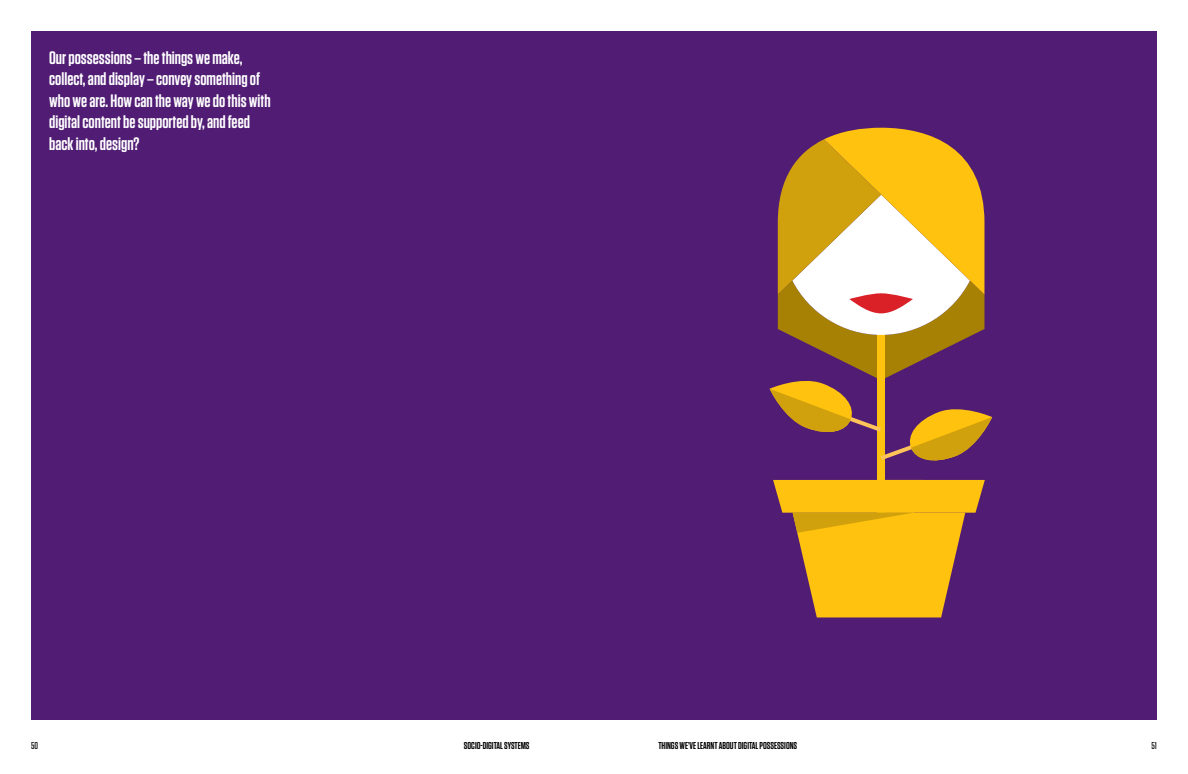
<style>
.page{position:relative;width:1188px;height:774px;background:#fff}
.page>*{position:absolute;margin:0;border:0;box-sizing:border-box;transform-origin:0 0}
.t1{font:600 18px/21.6px "Tungsten";color:#fff}
.t2{font:600 10px "Tungsten";color:#000}
.t3{font:500 10px "Tungsten";color:#000}
</style>
<div class="page">
<div style="left:31px;top:31px;width:1126px;height:689px;background:#511c74"></div>
<div style="left:877px;top:334px;width:8px;height:218px;background:#ffc20e"></div>
<svg style="left:773px;top:480px;width:212px;height:137px"></svg>
<svg style="left:770px;top:128px;width:222px;height:333px"></svg>
<p class="t1" style="left:49px;top:47px;width:223px">Our possessions – the things we make, collect, and display – convey something of who we are. How can the way we do this with digital content be supported by, and feed back into, design?</p>
<p class="t3" style="left:31px;top:740px;width:9px">50</p>
<p class="t2" style="left:464px;top:740px;width:67px">SOCIO-DIGITAL SYSTEMS</p>
<p class="t2" style="left:658px;top:740px;width:140px">THINGS WE’VE LEARNT ABOUT DIGITAL POSSESSIONS</p>
<p class="t3" style="left:1151px;top:740px;width:7px">51</p>
</div>
